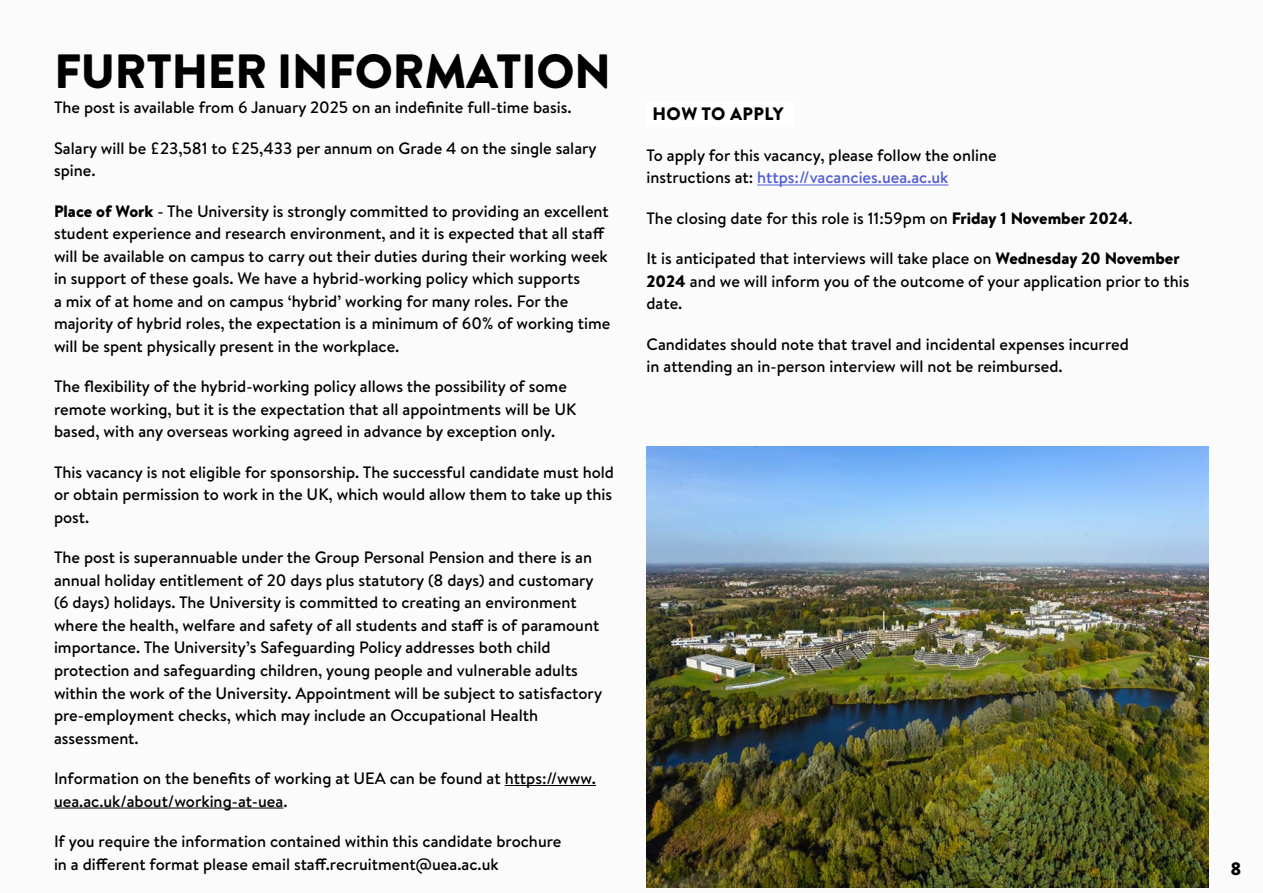
<style>
.page{position:relative;width:1263px;height:893px;background:#fbfbfb}
.page>*{position:absolute;margin:0;border:0;box-sizing:border-box;transform-origin:0 0}
.Main_Heading{font:900 48px "Brandon Text";letter-spacing:-.005em;color:#000}
.Subheading{font:900 18px "Brandon Text";letter-spacing:.02em;color:#000}
.Paragraph{font:500 16.5px/22.5px "Brandon Text";color:#000}
.s1{font-weight:900}
.s2{color:#4f5cd6}
</style>
<div class="page">
<hr style="left:505px;top:785px;width:91px;height:1px;background:#000">
<hr style="left:54px;top:808px;width:229px;height:1px;background:#000">
<hr style="left:757px;top:185px;width:191px;height:1px;background:#4f5cd6">
<div style="left:646px;top:102px;width:149px;height:24px;background:#fff"></div>
<img style="left:646px;top:446px;width:563px;height:441px">
<p class="Main_Heading" style="left:54px;top:37px;width:558px">FURTHER INFORMATION</p>
<p class="Paragraph" style="left:54px;top:96px;width:519px">The post is available from 6 January 2025 on an indefinite full-time basis.</p>
<p class="Paragraph" style="left:54px;top:136px;width:544px">Salary will be £23,581 to £25,433 per annum on Grade 4 on the single salary spine.</p>
<p class="Paragraph" style="left:54px;top:200px;width:558px"><span class="s1">Place of Work</span> - The University is strongly committed to providing an excellent student experience and research environment, and it is expected that all staff will be available on campus to carry out their duties during their working week in support of these goals. We have a hybrid-working policy which supports<br>a mix of at home and on campus ‘hybrid’ working for many roles. For the majority of hybrid roles, the expectation is a minimum of 60% of working time will be spent physically present in the workplace.</p>
<p class="Paragraph" style="left:54px;top:375px;width:524px">The flexibility of the hybrid-working policy allows the possibility of some remote working, but it is the expectation that all appointments will be UK based, with any overseas working agreed in advance by exception only.</p>
<p class="Paragraph" style="left:54px;top:461px;width:561px;text-align:justify">This vacancy is not eligible for sponsorship. The successful candidate must hold or obtain permission to work in the UK, which would allow them to take up this post.</p>
<p class="Paragraph" style="left:54px;top:546px;width:550px">The post is superannuable under the Group Personal Pension and there is an annual holiday entitlement of 20 days plus statutory (8 days) and customary (6 days) holidays. The University is committed to creating an environment where the health, welfare and safety of all students and staff is of paramount importance. The University’s Safeguarding Policy addresses both child protection and safeguarding children, young people and vulnerable adults within the work of the University. Appointment will be subject to satisfactory pre-employment checks, which may include an Occupational Health assessment.</p>
<p class="Paragraph" style="left:54px;top:767px;width:543px">Information on the benefits of working at UEA can be found at https://www. uea.ac.uk/about/working-at-uea.</p>
<p class="Paragraph" style="left:54px;top:830px;width:509px">If you require the information contained within this candidate brochure in a different format please email staff.recruitment@uea.ac.uk</p>
<p class="Subheading" style="left:653px;top:101px;width:132px">HOW TO APPLY</p>
<p class="Paragraph" style="left:646px;top:144px;width:352px">To apply for this vacancy, please follow the online instructions at: <span class="s2">https://vacancies.uea.ac.uk</span></p>
<p class="Paragraph" style="left:646px;top:207px;width:488px">The closing date for this role is 11:59pm on <span class="s1">Friday 1 November 2024</span>.</p>
<p class="Paragraph" style="left:646px;top:247px;width:544px">It is anticipated that interviews will take place on <span class="s1">Wednesday 20 November<br>2024</span> and we will inform you of the outcome of your application prior to this date.</p>
<p class="Paragraph" style="left:646px;top:333px;width:484px">Candidates should note that travel and incidental expenses incurred in attending an in-person interview will not be reimbursed.</p>
<p class="Subheading" style="left:1230px;top:856px;width:12px">8</p>
</div>
